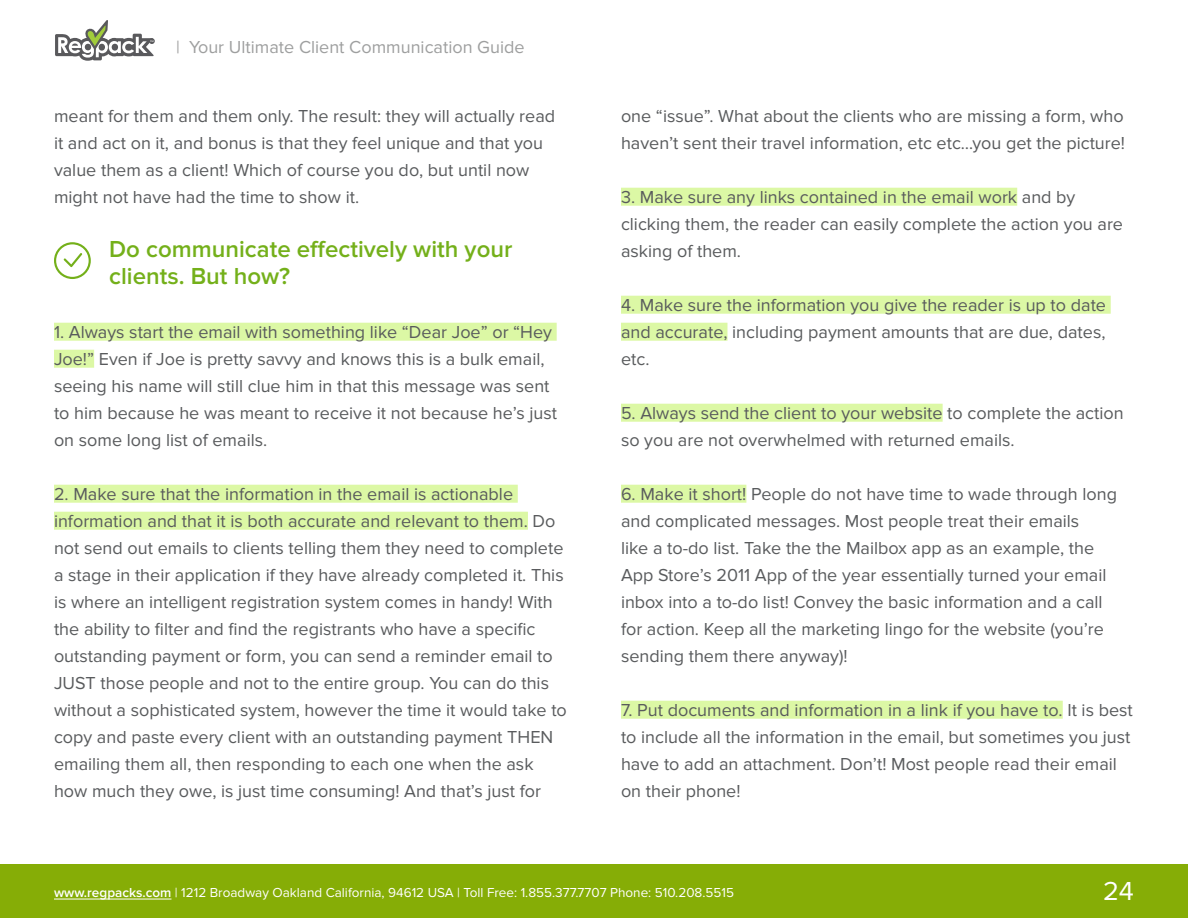
<style>
.page{position:relative;width:1188px;height:918px;background:#fff}
.page>*{position:absolute;margin:0;border:0;box-sizing:border-box;transform-origin:0 0}
.t1{font:27px "Proxima Nova";color:#fff}
.t2{font:600 24px/27px "Proxima Nova";color:#74b01a}
.t3{font:18px/27px "Proxima Nova";color:#595b5d}
.t4{font:18px "Proxima Nova";color:#9e9f9f}
.t5{font:13.5px "Proxima Nova";color:#fff}
.s1{font-weight:600}
</style>
<div class="page">
<div style="left:0;top:864px;width:1188px;height:53px;background:#86ad06"></div>
<hr style="left:54px;top:899px;width:117px;height:1px;background:#fff">
<svg style="left:55px;top:20px;width:100px;height:41px"></svg>
<div style="left:54px;top:323px;width:503px;height:18px;background:#dcf8a5"></div>
<div style="left:54px;top:350px;width:40px;height:18px;background:#dcf8a5"></div>
<div style="left:54px;top:485px;width:464px;height:18px;background:#dcf8a5"></div>
<div style="left:54px;top:512px;width:474px;height:18px;background:#dcf8a5"></div>
<div style="left:621px;top:188px;width:396px;height:18px;background:#dcf8a5"></div>
<div style="left:621px;top:296px;width:490px;height:18px;background:#dcf8a5"></div>
<div style="left:621px;top:323px;width:106px;height:18px;background:#dcf8a5"></div>
<div style="left:621px;top:404px;width:322px;height:18px;background:#dcf8a5"></div>
<div style="left:621px;top:485px;width:125px;height:18px;background:#dcf8a5"></div>
<div style="left:621px;top:701px;width:442px;height:18px;background:#dcf8a5"></div>
<svg style="left:54px;top:242px;width:37px;height:37px"></svg>
<p class="t4" style="left:176px;top:37px;width:350px">| Your Ultimate Client Communication Guide</p>
<p class="t3" style="left:54px;top:102px;width:503px">meant for them and them only. The result: they will actually read it and act on it, and bonus is that they feel unique and that you value them as a client! Which of course you do, but until now might not have had the time to show it.</p>
<h2 class="t2" style="left:109px;top:236px;width:405px">Do communicate effectively with your clients. But how?</h2>
<p class="t3" style="left:54px;top:318px;width:505px">1. Always start the email with something like “Dear Joe” or “Hey Joe!” Even if Joe is pretty savvy and knows this is a bulk email, seeing his name will still clue him in that this message was sent to him because he was meant to receive it not because he’s just on some long list of emails.</p>
<p class="t3" style="left:54px;top:480px;width:514px">2. Make sure that the information in the email is actionable information and that it is both accurate and relevant to them. Do not send out emails to clients telling them they need to complete a stage in their application if they have already completed it. This is where an intelligent registration system comes in handy! With the ability to filter and find the registrants who have a specific outstanding payment or form, you can send a reminder email to JUST those people and not to the entire group. You can do this without a sophisticated system, however the time it would take to copy and paste every client with an outstanding payment THEN emailing them all, then responding to each one when the ask how much they owe, is just time consuming! And that’s just for</p>
<p class="t3" style="left:621px;top:102px;width:506px">one “issue”. What about the clients who are missing a form, who haven’t sent their travel information, etc etc…you get the picture!</p>
<p class="t3" style="left:621px;top:183px;width:504px">3. Make sure any links contained in the email work and by clicking them, the reader can easily complete the action you are asking of them.</p>
<p class="t3" style="left:621px;top:291px;width:487px;text-align:justify">4. Make sure the information you give the reader is up to date and accurate, including payment amounts that are due, dates, etc.</p>
<p class="t3" style="left:621px;top:399px;width:504px">5. Always send the client to your website to complete the action so you are not overwhelmed with returned emails.</p>
<p class="t3" style="left:621px;top:480px;width:498px">6. Make it short! People do not have time to wade through long and complicated messages. Most people treat their emails<br>like a to-do list. Take the the Mailbox app as an example, the App Store’s 2011 App of the year essentially turned your email inbox into a to-do list! Convey the basic information and a call for action. Keep all the marketing lingo for the website (you’re sending them there anyway)!</p>
<p class="t3" style="left:621px;top:696px;width:513px">7. Put documents and information in a link if you have to. It is best to include all the information in the email, but sometimes you just have to add an attachment. Don’t! Most people read their email on their phone!</p>
<p class="t5" style="left:54px;top:885px;width:682px"><span class="s1">www.regpacks.com</span> | 1212 Broadway Oakland California, 94612 USA | Toll Free: 1.855.377.7707 Phone: 510.208.5515</p>
<h1 class="t1" style="left:1103px;top:876px;width:32px">24</h1>
</div>
